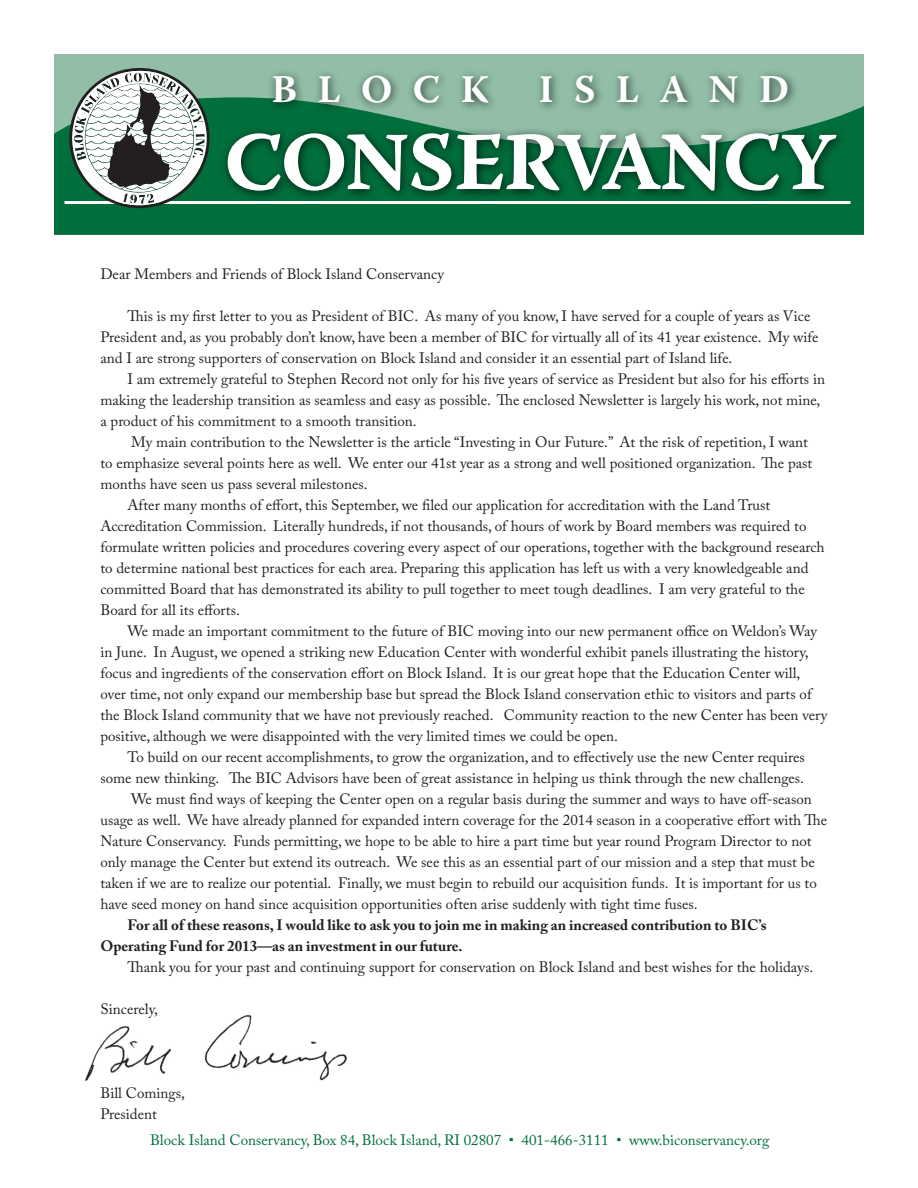
<style>
.page{position:relative;width:918px;height:1188px;background:#fff}
.page>*{position:absolute;margin:0;border:0;box-sizing:border-box;transform-origin:0 0}
.t1{font:82.5px "Warnock Pro Bold Capt";letter-spacing:-.025em;color:#fff}
.t2{font:700 39px "Warnock Pro";color:#fff}
.t3{font:15px/21px "Adobe Caslon Pro";color:#231f20}
.t4{font:700 15px "Adobe Caslon Pro";color:#231f20}
.t5{font:15px "Adobe Caslon Pro";color:#006f3c}
</style>
<div class="page">
<img style="left:85px;top:1014px;width:262px;height:67px">
<div style="left:54px;top:54px;width:810px;height:121px;background:#92bea7"></div>
<div style="left:54px;top:125px;width:133px;height:110px;background:#006f3c"></div>
<img style="left:187px;top:72px;width:677px;height:163px">
<hr style="left:64px;top:201px;width:786px;height:3px;background:#fff">
<svg style="left:69px;top:68px;width:141px;height:141px"></svg>
<p class="t2" style="left:271px;top:66px;width:219px">B L O C K</p>
<p class="t2" style="left:539px;top:66px;width:252px">I S L A N D</p>
<p class="t1" style="left:224px;top:112px;width:614px">CONSERVANCY</p>
<p class="t3" style="left:100px;top:263px;width:345px">Dear Members and Friends of Block Island Conservancy</p>
<p class="t3" style="left:127px;top:305px;width:685px">This is my first letter to you as President of BIC. As many of you know, I have served for a couple of years as Vice</p>
<p class="t3" style="left:100px;top:326px;width:720px">President and, as you probably don’t know, have been a member of BIC for virtually all of its 41 year existence. My wife</p>
<p class="t3" style="left:100px;top:347px;width:633px">and I are strong supporters of conservation on Block Island and consider it an essential part of Island life.</p>
<p class="t3" style="left:127px;top:368px;width:699px">I am extremely grateful to Stephen Record not only for his five years of service as President but also for his efforts in</p>
<p class="t3" style="left:100px;top:389px;width:721px">making the leadership transition as seamless and easy as possible. The enclosed Newsletter is largely his work, not mine,</p>
<p class="t3" style="left:100px;top:410px;width:318px">a product of his commitment to a smooth transition.</p>
<p class="t3" style="left:131px;top:431px;width:678px">My main contribution to the Newsletter is the article “Investing in Our Future.” At the risk of repetition, I want</p>
<p class="t3" style="left:100px;top:452px;width:713px">to emphasize several points here as well. We enter our 41st year as a strong and well positioned organization. The past</p>
<p class="t3" style="left:100px;top:473px;width:269px">months have seen us pass several milestones.</p>
<p class="t3" style="left:127px;top:494px;width:644px">After many months of effort, this September, we filed our application for accreditation with the Land Trust</p>
<p class="t3" style="left:100px;top:515px;width:708px">Accreditation Commission. Literally hundreds, if not thousands, of hours of work by Board members was required to</p>
<p class="t3" style="left:100px;top:536px;width:726px">formulate written policies and procedures covering every aspect of our operations, together with the background research</p>
<p class="t3" style="left:100px;top:557px;width:710px">to determine national best practices for each area. Preparing this application has left us with a very knowledgeable and</p>
<p class="t3" style="left:100px;top:578px;width:706px">committed Board that has demonstrated its ability to pull together to meet tough deadlines. I am very grateful to the</p>
<p class="t3" style="left:100px;top:599px;width:141px">Board for all its efforts.</p>
<p class="t3" style="left:127px;top:620px;width:691px">We made an important commitment to the future of BIC moving into our new permanent office on Weldon’s Way</p>
<p class="t3" style="left:100px;top:641px;width:710px">in June. In August, we opened a striking new Education Center with wonderful exhibit panels illustrating the history,</p>
<p class="t3" style="left:100px;top:662px;width:701px">focus and ingredients of the conservation effort on Block Island. It is our great hope that the Education Center will,</p>
<p class="t3" style="left:100px;top:683px;width:713px">over time, not only expand our membership base but spread the Block Island conservation ethic to visitors and parts of</p>
<p class="t3" style="left:100px;top:704px;width:728px">the Block Island community that we have not previously reached. Community reaction to the new Center has been very</p>
<p class="t3" style="left:100px;top:725px;width:519px">positive, although we were disappointed with the very limited times we could be open.</p>
<p class="t3" style="left:127px;top:746px;width:679px">To build on our recent accomplishments, to grow the organization, and to effectively use the new Center requires</p>
<p class="t3" style="left:100px;top:767px;width:705px">some new thinking. The BIC Advisors have been of great assistance in helping us think through the new challenges.</p>
<p class="t3" style="left:131px;top:788px;width:682px">We must find ways of keeping the Center open on a regular basis during the summer and ways to have off-season</p>
<p class="t3" style="left:100px;top:809px;width:728px">usage as well. We have already planned for expanded intern coverage for the 2014 season in a cooperative effort with The</p>
<p class="t3" style="left:100px;top:830px;width:713px">Nature Conservancy. Funds permitting, we hope to be able to hire a part time but year round Program Director to not</p>
<p class="t3" style="left:100px;top:851px;width:716px">only manage the Center but extend its outreach. We see this as an essential part of our mission and a step that must be</p>
<p class="t3" style="left:100px;top:872px;width:718px">taken if we are to realize our potential. Finally, we must begin to rebuild our acquisition funds. It is important for us to</p>
<p class="t3" style="left:100px;top:893px;width:599px">have seed money on hand since acquisition opportunities often arise suddenly with tight time fuses.</p>
<p class="t4" style="left:127px;top:916px;width:641px">For all of these reasons, I would like to ask you to join me in making an increased contribution to BIC’s</p>
<p class="t4" style="left:100px;top:937px;width:364px">Operating Fund for 2013—as an investment in our future.</p>
<p class="t3" style="left:127px;top:956px;width:687px">Thank you for your past and continuing support for conservation on Block Island and best wishes for the holidays.</p>
<p class="t3" style="left:100px;top:998px;width:59px">Sincerely,</p>
<p class="t3" style="left:100px;top:1082px;width:86px">Bill Comings,<br>President</p>
<p class="t5" style="left:150px;top:1131px;width:621px">Block Island Conservancy, Box 84, Block Island, RI 02807 • 401-466-3111 • www.biconservancy.org</p>
</div>
